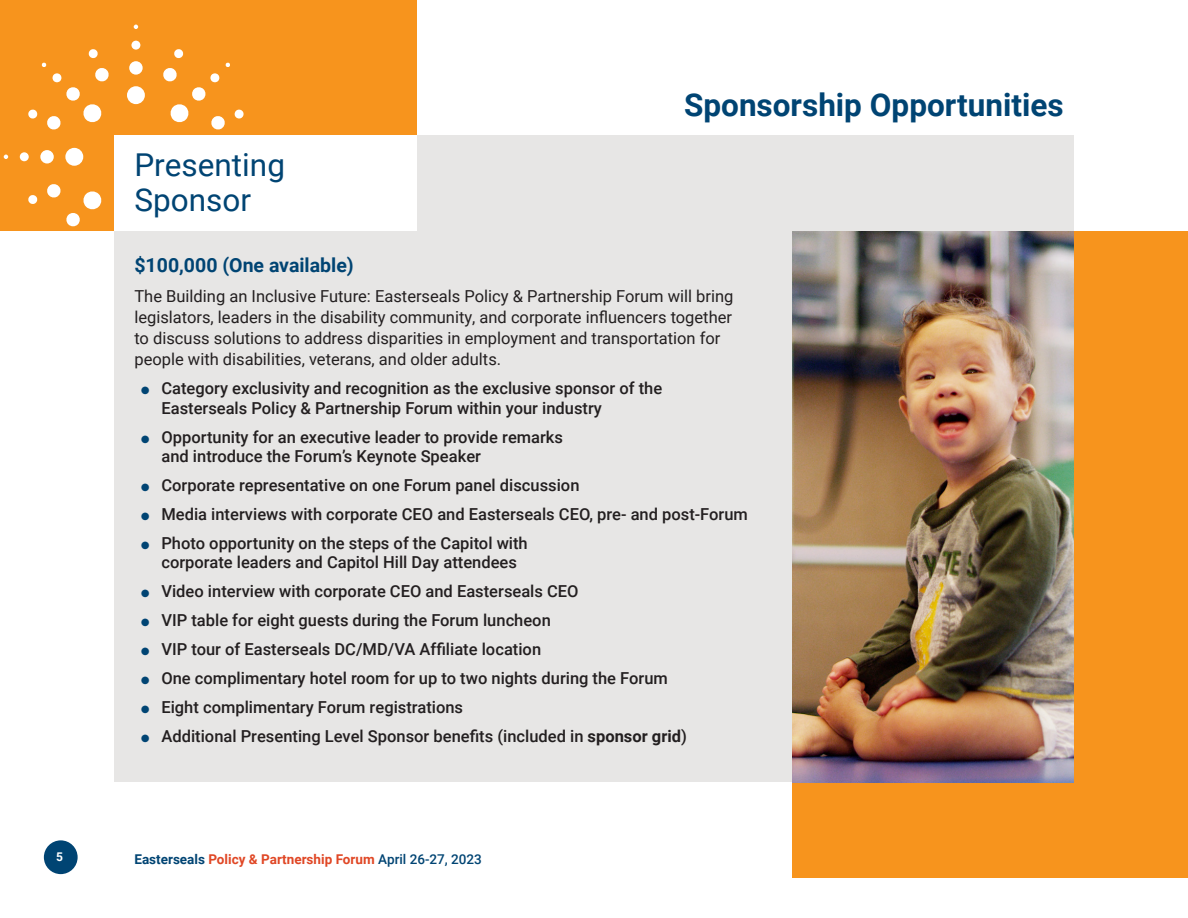
<style>
.page{position:relative;width:1188px;height:918px;background:#fff}
.page>*{position:absolute;margin:0;border:0;box-sizing:border-box;transform-origin:0 0}
.t1{font:700 31.5px "Roboto";color:#004473}
.t2{font:31.5px/34.5px "Roboto";color:#004473}
.t3{font:700 19.5px "Roboto";color:#004473}
.t4{font:500 16.5px/19.5px "Roboto";color:#231f20}
.t5{font:16.5px/21px "Roboto";color:#231f20}
.t6{font:700 13.5px "Roboto";color:#e04725}
.t7{font:700 12px "Roboto";color:#fff}
.s1{color:#004473}
.s2{font-weight:700}
.s3{font-weight:500;color:#004473}
</style>
<div class="page">
<div style="left:0;top:0;width:416px;height:231px;background:#f7941d"></div>
<div style="left:792px;top:231px;width:396px;height:647px;background:#f7941d"></div>
<div style="left:114px;top:136px;width:960px;height:646px;background:#e7e6e5"></div>
<div style="left:114px;top:136px;width:302px;height:95px;background:#fff"></div>
<img style="left:792px;top:231px;width:282px;height:551px">
<div style="left:131px;top:41px;width:9px;height:9px;background:#fff;border-radius:50%"></div>
<svg style="left:134px;top:25px;width:4px;height:4px"></svg>
<svg style="left:28px;top:49px;width:81px;height:81px"></svg>
<div style="left:20px;top:152px;width:9px;height:9px;background:#fff;border-radius:50%"></div>
<svg style="left:4px;top:155px;width:4px;height:4px"></svg>
<svg style="left:47px;top:184px;width:55px;height:43px"></svg>
<svg style="left:28px;top:195px;width:10px;height:9px"></svg>
<svg style="left:163px;top:49px;width:81px;height:81px"></svg>
<div style="left:127px;top:86px;width:18px;height:18px;background:#fff;border-radius:50%"></div>
<div style="left:129px;top:61px;width:14px;height:14px;background:#fff;border-radius:50%"></div>
<div style="left:65px;top:148px;width:18px;height:18px;background:#fff;border-radius:50%"></div>
<div style="left:40px;top:150px;width:14px;height:14px;background:#fff;border-radius:50%"></div>
<div style="left:44px;top:840px;width:34px;height:34px;background:#004473;border-radius:50%"></div>
<h3 class="t2" style="left:134px;top:147px;width:152px">Presenting<br>Sponsor</h3>
<h1 class="t1" style="left:684px;top:82px;width:381px">Sponsorship Opportunities</h1>
<h4 class="t3" style="left:134px;top:251px;width:221px">$100,000 (One available)</h4>
<p class="t5" style="left:134px;top:285px;width:600px">The Building an Inclusive Future: Easterseals Policy &amp; Partnership Forum will bring legislators, leaders in the disability community, and corporate influencers together to discuss solutions to address disparities in employment and transportation for people with disabilities, veterans, and older adults.</p>
<p class="t4" style="left:161px;top:378px;width:502px;text-indent:-20px"><span class="s1">●</span> Category exclusivity and recognition as the exclusive sponsor of the<br>Easterseals Policy &amp; Partnership Forum within your industry</p>
<p class="t4" style="left:161px;top:426px;width:403px;text-indent:-20px"><span class="s1">●</span> Opportunity for an executive leader to provide remarks and introduce the Forum’s Keynote Speaker</p>
<p class="t4" style="left:141px;top:475px;width:440px"><span class="s1">●</span> Corporate representative on one Forum panel discussion</p>
<p class="t4" style="left:141px;top:504px;width:608px"><span class="s1">●</span> Media interviews with corporate CEO and Easterseals CEO, pre- and post-Forum</p>
<p class="t4" style="left:141px;top:533px;width:388px;text-align:center"><span class="s1">●</span> Photo opportunity on the steps of the Capitol with corporate leaders and Capitol Hill Day attendees</p>
<p class="t4" style="left:141px;top:581px;width:439px"><span class="s1">●</span> Video interview with corporate CEO and Easterseals CEO</p>
<p class="t4" style="left:141px;top:610px;width:411px"><span class="s1">●</span> VIP table for eight guests during the Forum luncheon</p>
<p class="t4" style="left:141px;top:639px;width:402px"><span class="s1">●</span> VIP tour of Easterseals DC/MD/VA Affiliate location</p>
<p class="t4" style="left:141px;top:668px;width:528px"><span class="s1">●</span> One complimentary hotel room for up to two nights during the Forum</p>
<p class="t4" style="left:141px;top:697px;width:323px"><span class="s1">●</span> Eight complimentary Forum registrations</p>
<p class="t4" style="left:141px;top:726px;width:547px"><span class="s1">●</span> Additional Presenting Level Sponsor benefits (included in <span class="s2">sponsor grid</span>)</p>
<p class="t7" style="left:56px;top:849px;width:8px">5</p>
<p class="t6" style="left:134px;top:850px;width:349px"><span class="s1">Easterseals</span> Policy &amp; Partnership Forum <span class="s3">April 26-27, 2023</span></p>
</div>
